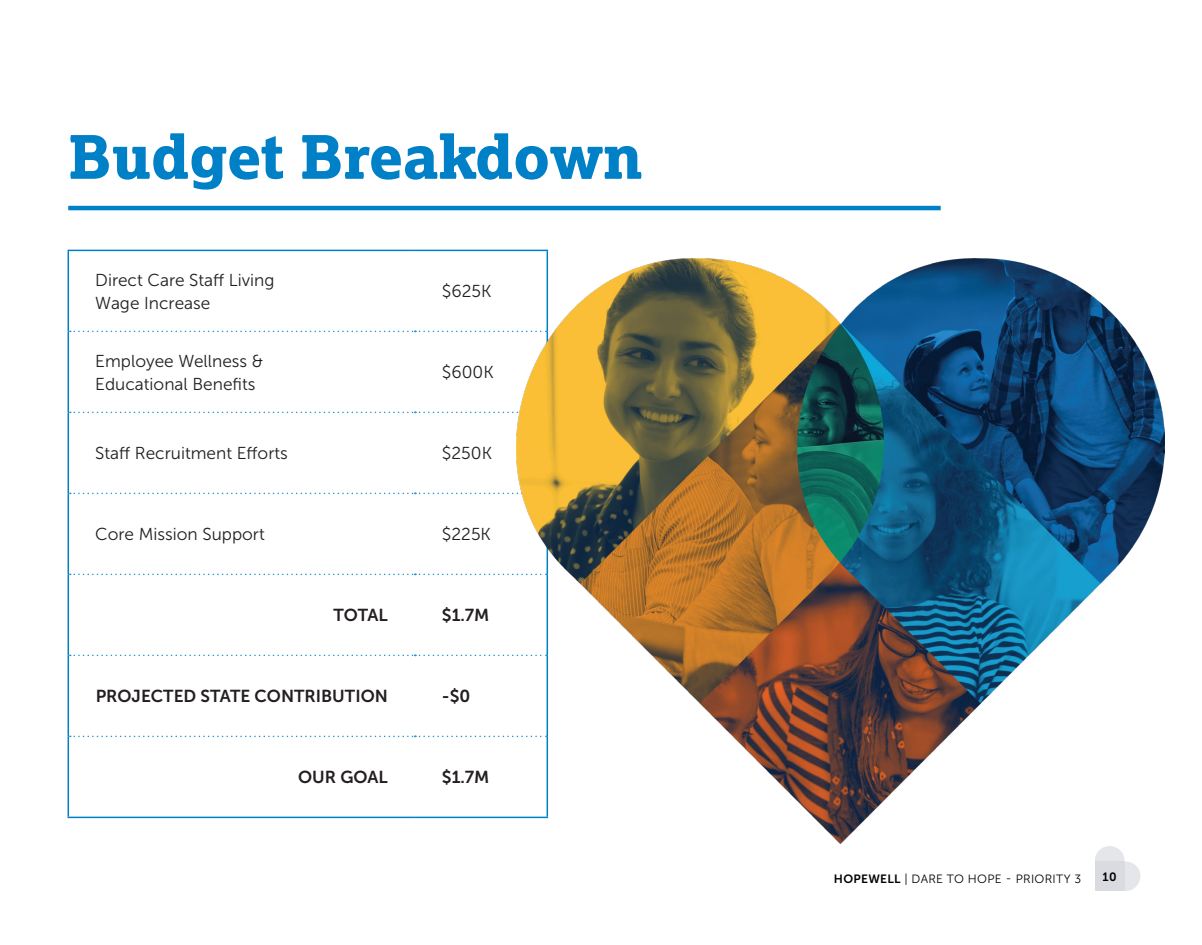
<style>
.page{position:relative;width:1202px;height:945px;background:#fff}
.page>*{position:absolute;margin:0;border:0;box-sizing:border-box;transform-origin:0 0}
.heading_-_navy{font:800 60px "Lexia";color:#0081c7}
.paragraph_style_1{font:17.25px "Museo Sans 300";color:#231f20}
.paragraph_style_1-2{font:17.25px "Museo Sans 700";color:#231f20}
.Folio_right{font:12px "Museo Sans 300";letter-spacing:.025em;color:#000}
.Page{font:12px "Museo Sans 700";color:#000}
.s1{font-family:"Museo Sans 700"}
</style>
<div class="page">
<hr style="left:68px;top:250px;width:347px;height:1px;background:#0081c7">
<hr style="left:68px;top:251px;width:1px;height:80px;background:#0081c7">
<hr style="left:415px;top:250px;width:133px;height:1px;background:#0081c7">
<hr style="left:546px;top:251px;width:2px;height:80px;background:#0081c7">
<hr style="left:68px;top:331px;width:1px;height:81px;background:#0081c7">
<hr style="left:68px;top:412px;width:1px;height:81px;background:#0081c7">
<hr style="left:68px;top:493px;width:1px;height:81px;background:#0081c7">
<hr style="left:68px;top:574px;width:1px;height:81px;background:#0081c7">
<hr style="left:68px;top:655px;width:1px;height:81px;background:#0081c7">
<hr style="left:68px;top:736px;width:1px;height:81px;background:#0081c7">
<hr style="left:68px;top:817px;width:347px;height:1px;background:#0081c7">
<hr style="left:415px;top:817px;width:133px;height:1px;background:#0081c7">
<svg style="left:70px;top:331px;width:444px;height:1px"></svg>
<svg style="left:70px;top:412px;width:444px;height:1px"></svg>
<svg style="left:70px;top:493px;width:444px;height:1px"></svg>
<svg style="left:70px;top:574px;width:444px;height:1px"></svg>
<svg style="left:70px;top:655px;width:444px;height:1px"></svg>
<svg style="left:70px;top:736px;width:444px;height:1px"></svg>
<img style="left:516px;top:258px;width:648px;height:585px">
<svg style="left:1095px;top:846px;width:46px;height:45px"></svg>
<div style="left:1094px;top:862px;width:30px;height:29px;background:#dadbe0"></div>
<hr style="left:68px;top:206px;width:872px;height:4px;background:#0081c7">
<p class="heading_-_navy" style="left:68px;top:118px;width:576px">Budget Breakdown</p>
<p class="paragraph_style_1" style="left:95px;top:271px;width:181px">Direct Care Staff Living</p>
<p class="paragraph_style_1" style="left:95px;top:293px;width:117px">Wage Increase</p>
<p class="paragraph_style_1" style="left:95px;top:352px;width:170px">Employee Wellness &amp;</p>
<p class="paragraph_style_1" style="left:95px;top:374px;width:162px">Educational Benefits</p>
<p class="paragraph_style_1" style="left:442px;top:282px;width:51px">$625K</p>
<p class="paragraph_style_1" style="left:442px;top:363px;width:53px">$600K</p>
<p class="paragraph_style_1" style="left:95px;top:444px;width:194px">Staff Recruitment Efforts</p>
<p class="paragraph_style_1" style="left:442px;top:444px;width:52px">$250K</p>
<p class="paragraph_style_1" style="left:95px;top:525px;width:171px">Core Mission Support</p>
<p class="paragraph_style_1" style="left:442px;top:525px;width:51px">$225K</p>
<p class="paragraph_style_1-2" style="left:333px;top:606px;width:56px">TOTAL</p>
<p class="paragraph_style_1-2" style="left:442px;top:606px;width:49px">$1.7M</p>
<p class="paragraph_style_1-2" style="left:96px;top:687px;width:294px">PROJECTED STATE CONTRIBUTION</p>
<p class="paragraph_style_1-2" style="left:442px;top:687px;width:30px">-$0</p>
<p class="paragraph_style_1-2" style="left:298px;top:768px;width:91px">OUR GOAL</p>
<p class="paragraph_style_1-2" style="left:442px;top:768px;width:49px">$1.7M</p>
<p class="Folio_right" style="left:834px;top:872px;width:249px"><span class="s1">HOPEWELL</span> | DARE TO HOPE - PRIORITY 3</p>
<p class="Page" style="left:1102px;top:870px;width:15px">10</p>
</div>
